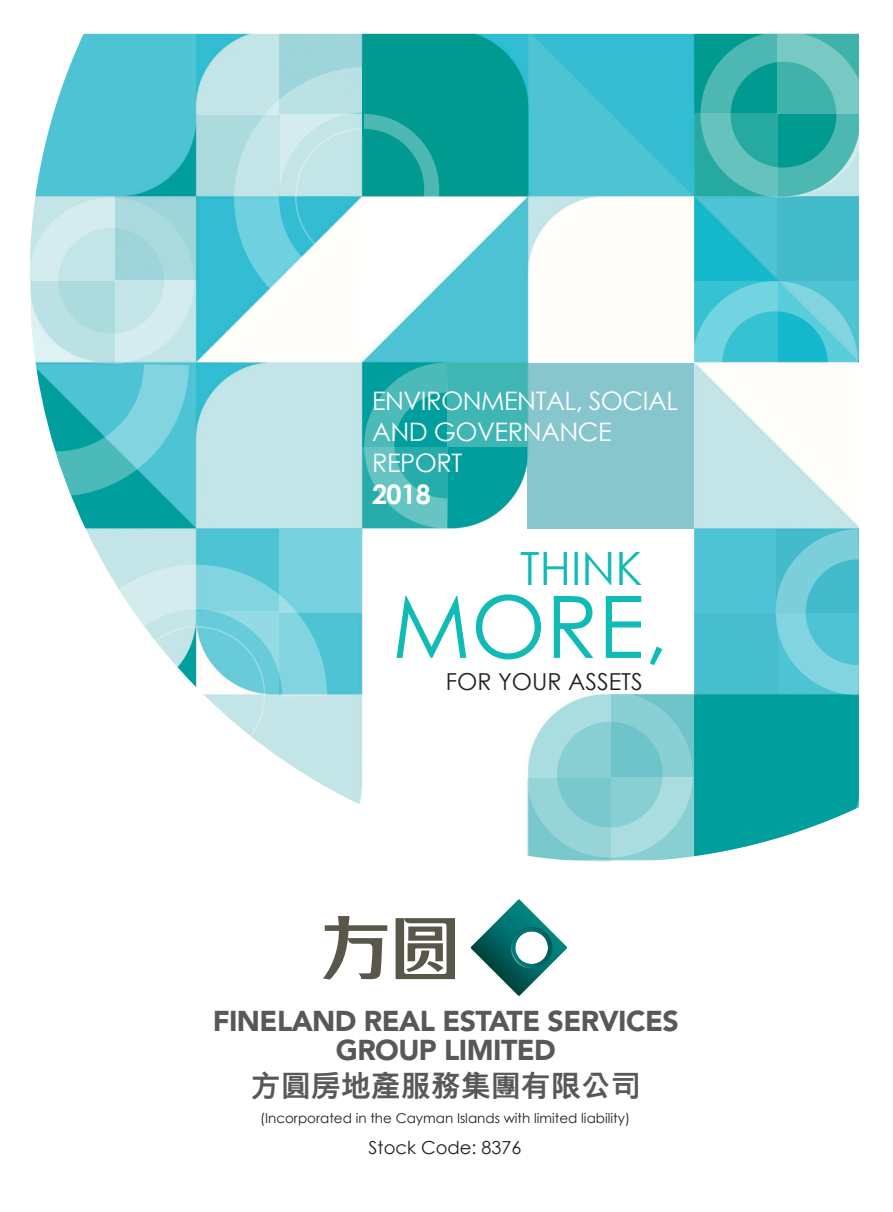
<style>
.page{position:relative;width:893px;height:1212px;background:#fff}
.page>*{position:absolute;margin:0;border:0;box-sizing:border-box;transform-origin:0 0}
.t1{font:86.1px "Century Gothic";color:#10bab5}
.t2{font:45.9px "Century Gothic";color:#10bab5}
.t3{font:800 30px "M Hei HK";color:#57585a}
.t4{font:900 28.5px/29.2px "Avenir LT Std";letter-spacing:-.02em;color:#57585a;text-align:center}
.t5{font:700 27px "Century Gothic";color:#fff}
.t6{font:25.5px/30.6px "Century Gothic";letter-spacing:-.02em;color:#fff}
.t7{font:23.4px "Century Gothic";color:#231f20}
.t8{font:18px "Century Gothic";color:#231f20}
.t9{font:13.5px "Century Gothic";color:#231f20}
</style>
<div class="page">
<svg style="left:323px;top:916px;width:64px;height:63px"></svg>
<svg style="left:396px;top:918px;width:59px;height:61px"></svg>
<svg style="left:471px;top:899px;width:96px;height:97px"></svg>
<img style="left:35px;top:34px;width:824px;height:827px">
<svg style="left:351px;top:352px;width:110px;height:178px;background:#42b7b7"></svg>
<div style="left:527px;top:691px;width:166px;height:166px;border:30px solid #fff;border-radius:50%"></div>
<div style="left:115px;top:196px;width:83px;height:84px;background:#9ad3d7"></div>
<svg style="left:612px;top:694px;width:83px;height:83px;background:#7ac8ce"></svg>
<svg style="left:528px;top:778px;width:83px;height:84px;background:#89cfd3"></svg>
<div style="left:447px;top:362px;width:81px;height:85px;background:#3fb5b4"></div>
<svg style="left:362px;top:447px;width:85px;height:82px;background:#45b7b6"></svg>
<div style="left:279px;top:529px;width:83px;height:83px;background:#78d1de"></div>
<div style="left:114px;top:694px;width:82px;height:83px;background:#fff"></div>
<div style="left:30px;top:777px;width:83px;height:83px;background:#fff"></div>
<div style="left:280px;top:34px;width:83px;height:79px;background:#9dd5d9"></div>
<div style="left:196px;top:115px;width:83px;height:83px;background:#acdbde"></div>
<div style="left:777px;top:196px;width:82px;height:85px;background:#43bbcb"></div>
<div style="left:694px;top:613px;width:84px;height:84px;background:#47bece"></div>
<svg style="left:221px;top:57px;width:158px;height:275px"></svg>
<svg style="left:774px;top:516px;width:85px;height:193px;background:#5fc6d2"></svg>
<svg style="left:678px;top:271px;width:181px;height:95px"></svg>
<svg style="left:700px;top:34px;width:159px;height:164px;background:#34aea7"></svg>
<svg style="left:778px;top:34px;width:81px;height:79px;background:#5abdb7"></svg>
<svg style="left:694px;top:114px;width:84px;height:83px;background:#42b4ad"></svg>
<svg style="left:51px;top:554px;width:290px;height:144px"></svg>
<svg style="left:30px;top:198px;width:172px;height:309px"></svg>
<svg style="left:294px;top:106px;width:153px;height:160px"></svg>
<div style="left:362px;top:64px;width:5px;height:49px;background:#009a91"></div>
<hr style="left:362px;top:86px;width:2px;height:49px;background:#009a91">
<div style="left:527px;top:363px;width:167px;height:166px;background:#88c6cd"></div>
<h3 class="t6" style="left:372px;top:386px;width:308px">ENVIRONMENTAL, SOCIAL<br>AND GOVERNANCE<br>REPORT</h3>
<h3 class="t5" style="left:372px;top:473px;width:60px">2018</h3>
<h2 class="t2" style="left:520px;top:536px;width:124px">THINK</h2>
<h1 class="t1" style="left:392px;top:567px;width:278px">MORE,</h1>
<h3 class="t7" style="left:446px;top:665px;width:199px">FOR YOUR ASSETS</h3>
<h3 class="t4" style="left:213px;top:1006px;width:467px">FINELAND REAL ESTATE SERVICES<br>GROUP LIMITED</h3>
<h3 class="t3" style="left:251px;top:1071px;width:391px">方圓房地產服務集團有限公司</h3>
<p class="t9" style="left:260px;top:1108px;width:371px">(Incorporated in the Cayman Islands with limited liability)</p>
<h3 class="t8" style="left:369px;top:1134px;width:154px">Stock Code: 8376</h3>
</div>
